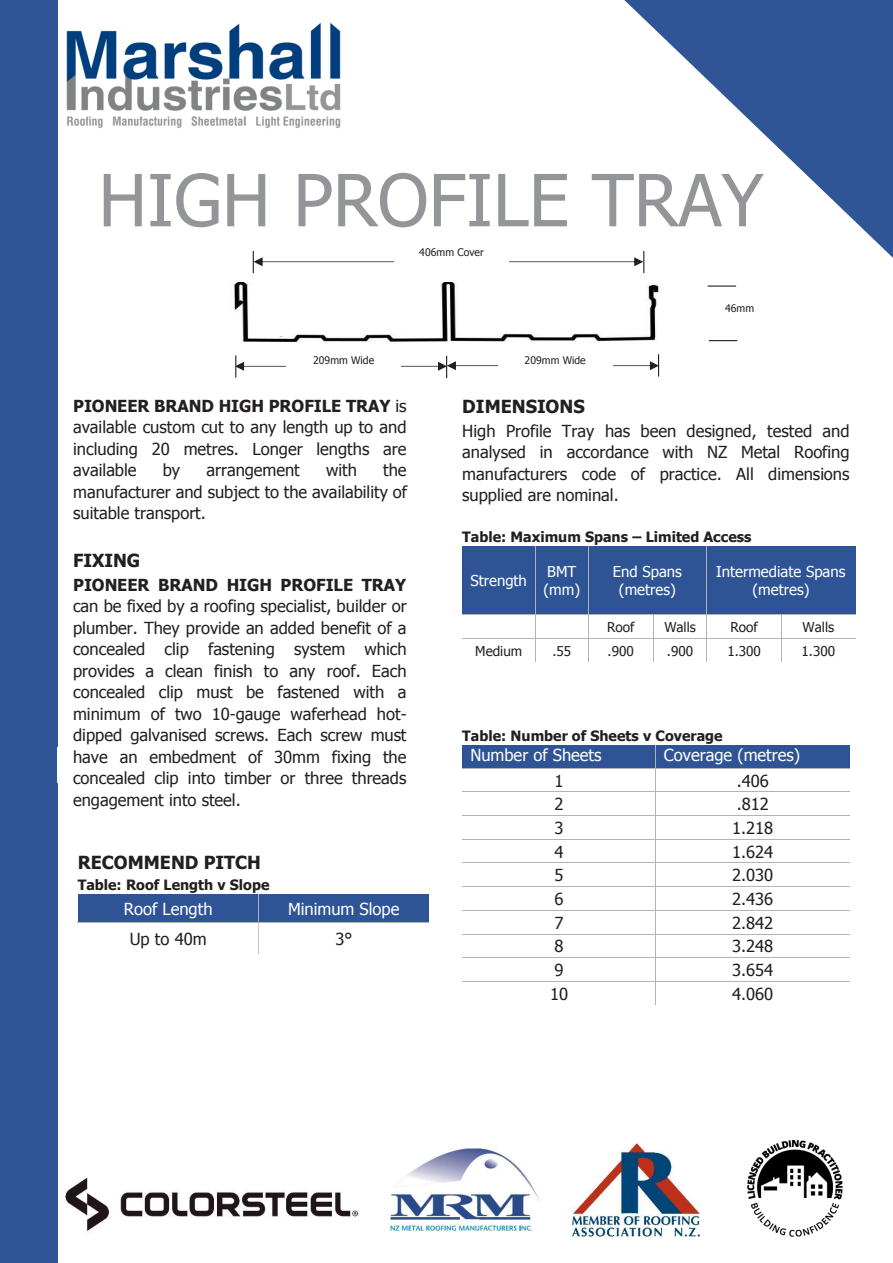
<style>
.page{position:relative;width:893px;height:1263px;background:#fff}
.page>*{position:absolute;margin:0;border:0;box-sizing:border-box;transform-origin:0 0}
.t1{font:72px "Tahoma";color:#939598}
.t2{font:700 18px "Tahoma";color:#231f20}
.t3{font:16.5px/21.5px "Tahoma";color:#231f20;text-align:justify}
.t4{font:16.5px "Tahoma";color:#fff}
.t5{font:15px/18px "Tahoma";color:#fff;text-align:center}
.t6{font:700 14.25px "Tahoma";color:#231f20}
.t7{font:13.5px "Tahoma";color:#231f20}
.t8{font:10.5px "Tahoma";letter-spacing:.005em;color:#231f20}
.s1{font-weight:700}
</style>
<div class="page">
<img style="left:573px;top:1143px;width:127px;height:93px">
<img style="left:748px;top:1140px;width:94px;height:96px">
<img style="left:66px;top:22px;width:275px;height:106px">
<svg style="left:624px;top:0;width:269px;height:258px"></svg>
<div style="left:78px;top:894px;width:180px;height:28px;background:#2f5496"></div>
<div style="left:259px;top:894px;width:170px;height:28px;background:#2f5496"></div>
<hr style="left:78px;top:922px;width:180px;height:1px;background:#b2b3b7">
<svg style="left:258px;top:894px;width:1px;height:29px"></svg>
<hr style="left:259px;top:922px;width:170px;height:1px;background:#b2b3b7">
<hr style="left:258px;top:923px;width:1px;height:31px;background:#c7c8ca">
<img style="left:387px;top:1146px;width:153px;height:86px">
<img style="left:65px;top:1177px;width:294px;height:55px">
<div style="left:462px;top:546px;width:73px;height:68px;background:#2f5496"></div>
<div style="left:536px;top:546px;width:52px;height:68px;background:#2f5496"></div>
<div style="left:589px;top:546px;width:117px;height:68px;background:#2f5496"></div>
<div style="left:707px;top:546px;width:148px;height:68px;background:#2f5496"></div>
<hr style="left:535px;top:546px;width:1px;height:68px;background:#b2b3b7">
<hr style="left:588px;top:546px;width:1px;height:68px;background:#b2b3b7">
<hr style="left:706px;top:546px;width:1px;height:68px;background:#b2b3b7">
<hr style="left:462px;top:614px;width:73px;height:1px;background:#b2b3b7">
<hr style="left:536px;top:614px;width:52px;height:1px;background:#b2b3b7">
<hr style="left:589px;top:614px;width:64px;height:1px;background:#b2b3b7">
<hr style="left:653px;top:614px;width:53px;height:1px;background:#b2b3b7">
<hr style="left:707px;top:614px;width:74px;height:1px;background:#b2b3b7">
<hr style="left:782px;top:614px;width:73px;height:1px;background:#b2b3b7">
<hr style="left:462px;top:638px;width:73px;height:1px;background:#b2b3b7">
<hr style="left:536px;top:638px;width:52px;height:1px;background:#b2b3b7">
<hr style="left:589px;top:638px;width:64px;height:1px;background:#b2b3b7">
<hr style="left:653px;top:638px;width:53px;height:1px;background:#b2b3b7">
<hr style="left:707px;top:638px;width:74px;height:1px;background:#b2b3b7">
<hr style="left:782px;top:638px;width:73px;height:1px;background:#b2b3b7">
<svg style="left:535px;top:614px;width:1px;height:48px"></svg>
<svg style="left:588px;top:614px;width:1px;height:48px"></svg>
<svg style="left:653px;top:615px;width:1px;height:47px"></svg>
<svg style="left:706px;top:614px;width:1px;height:48px"></svg>
<svg style="left:781px;top:614px;width:1px;height:48px"></svg>
<div style="left:462px;top:745px;width:193px;height:23px;background:#2f5496"></div>
<div style="left:656px;top:745px;width:194px;height:23px;background:#2f5496"></div>
<hr style="left:462px;top:768px;width:193px;height:1px;background:#b2b3b7">
<hr style="left:656px;top:768px;width:194px;height:1px;background:#b2b3b7">
<hr style="left:462px;top:791px;width:193px;height:1px;background:#b2b3b7">
<hr style="left:656px;top:791px;width:194px;height:1px;background:#b2b3b7">
<hr style="left:462px;top:815px;width:193px;height:1px;background:#b2b3b7">
<hr style="left:656px;top:815px;width:194px;height:1px;background:#b2b3b7">
<hr style="left:462px;top:839px;width:193px;height:1px;background:#b2b3b7">
<hr style="left:656px;top:839px;width:194px;height:1px;background:#b2b3b7">
<hr style="left:462px;top:862px;width:193px;height:1px;background:#b2b3b7">
<hr style="left:656px;top:862px;width:194px;height:1px;background:#b2b3b7">
<hr style="left:462px;top:886px;width:193px;height:1px;background:#b2b3b7">
<hr style="left:656px;top:886px;width:194px;height:1px;background:#b2b3b7">
<hr style="left:462px;top:910px;width:193px;height:1px;background:#b2b3b7">
<hr style="left:656px;top:910px;width:194px;height:1px;background:#b2b3b7">
<hr style="left:462px;top:934px;width:193px;height:1px;background:#b2b3b7">
<hr style="left:656px;top:934px;width:194px;height:1px;background:#b2b3b7">
<hr style="left:462px;top:957px;width:193px;height:1px;background:#b2b3b7">
<hr style="left:656px;top:957px;width:194px;height:1px;background:#b2b3b7">
<hr style="left:462px;top:981px;width:193px;height:1px;background:#b2b3b7">
<hr style="left:656px;top:981px;width:194px;height:1px;background:#b2b3b7">
<svg style="left:655px;top:745px;width:1px;height:260px"></svg>
<div style="left:0;top:0;width:57px;height:1263px;background:#2f5597"></div>
<img style="left:233px;top:282px;width:426px;height:60px">
<div style="left:250px;top:272px;width:40px;height:63px;background:#fff"></div>
<div style="left:282px;top:277px;width:66px;height:37px;background:#fff"></div>
<div style="left:579px;top:261px;width:66px;height:37px;background:#fff"></div>
<hr style="left:708px;top:285px;width:28px;height:2px;background:#231f20">
<svg style="left:709px;top:340px;width:28px;height:1px"></svg>
<svg style="left:253px;top:251px;width:391px;height:22px"></svg>
<div style="left:395px;top:240px;width:114px;height:39px;background:#fff"></div>
<svg style="left:235px;top:354px;width:424px;height:24px"></svg>
<div style="left:498px;top:348px;width:114px;height:39px;background:#fff"></div>
<div style="left:287px;top:348px;width:114px;height:39px;background:#fff"></div>
<p class="t1" style="left:98px;top:152px;width:666px">HIGH PROFILE TRAY</p>
<p class="t8" style="left:419px;top:245px;width:66px">406mm Cover</p>
<p class="t8" style="left:313px;top:353px;width:63px">209mm Wide</p>
<p class="t8" style="left:525px;top:353px;width:63px">209mm Wide</p>
<p class="t8" style="left:725px;top:301px;width:31px">46mm</p>
<p class="t3" style="left:73px;top:394px;width:335px"><span class="s1">PIONEER BRAND HIGH PROFILE TRAY</span> is available custom cut to any length up to and including 20 metres. Longer lengths are available</p>
<p class="t3" style="left:73px;top:459px;width:335px;text-indent:310px">the manufacturer and subject to the availability of suitable transport.</p>
<p class="t2" style="left:73px;top:548px;width:69px">FIXING</p>
<p class="t3" style="left:73px;top:573px;width:335px"><span class="s1">PIONEER BRAND HIGH PROFILE TRAY </span>can be fixed by a roofing specialist, builder or plumber. They provide an added benefit of a concealed clip fastening system which provides a clean finish to any roof. Each concealed clip must be fastened with a minimum of two 10-gauge waferhead hot&shy;dipped galvanised screws. Each screw must have an embedment of 30mm fixing the concealed clip into timber or three threads engagement into steel.</p>
<p class="t3" style="left:163px;top:459px;width:19px">by</p>
<p class="t3" style="left:207px;top:459px;width:95px">arrangement</p>
<p class="t3" style="left:326px;top:459px;width:32px">with</p>
<p class="t2" style="left:78px;top:850px;width:185px">RECOMMEND PITCH</p>
<p class="t6" style="left:78px;top:875px;width:193px">Table: Roof Length v Slope</p>
<p class="t4" style="left:124px;top:898px;width:90px">Roof Length</p>
<p class="t4" style="left:288px;top:898px;width:113px">Minimum Slope</p>
<p class="t3" style="left:130px;top:928px;width:78px">Up to 40m</p>
<p class="t3" style="left:335px;top:928px;width:18px">3°</p>
<p class="t2" style="left:462px;top:394px;width:124px">DIMENSIONS</p>
<p class="t3" style="left:462px;top:419px;width:389px">High Profile Tray has been designed, tested and analysed in accordance with NZ Metal Roofing manufacturers code of practice. All dimensions supplied are nominal.</p>
<p class="t6" style="left:462px;top:526px;width:291px">Table: Maximum Spans – Limited Access</p>
<p class="t5" style="left:470px;top:571px;width:58px">Strength</p>
<p class="t5" style="left:543px;top:562px;width:38px;text-align:left">BMT (mm)</p>
<p class="t5" style="left:613px;top:562px;width:71px">End Spans (metres)</p>
<p class="t5" style="left:716px;top:562px;width:131px">Intermediate Spans (metres)</p>
<p class="t7" style="left:607px;top:618px;width:29px">Roof</p>
<p class="t7" style="left:664px;top:618px;width:33px">Walls</p>
<p class="t7" style="left:730px;top:618px;width:29px">Roof</p>
<p class="t7" style="left:803px;top:618px;width:33px">Walls</p>
<p class="t7" style="left:475px;top:642px;width:48px">Medium</p>
<p class="t7" style="left:552px;top:642px;width:20px">.55</p>
<p class="t7" style="left:608px;top:642px;width:28px">.900</p>
<p class="t7" style="left:667px;top:642px;width:28px">.900</p>
<p class="t7" style="left:727px;top:642px;width:35px">1.300</p>
<p class="t7" style="left:801px;top:642px;width:35px">1.300</p>
<p class="t6" style="left:462px;top:725px;width:262px">Table: Number of Sheets v Coverage</p>
<p class="t4" style="left:470px;top:744px;width:133px">Number of Sheets</p>
<p class="t4" style="left:664px;top:744px;width:138px">Coverage (metres)</p>
<p class="t3" style="left:554px;top:769px;width:11px">1</p>
<p class="t3" style="left:737px;top:769px;width:34px">.406</p>
<p class="t3" style="left:554px;top:793px;width:11px">2</p>
<p class="t3" style="left:737px;top:793px;width:34px">.812</p>
<p class="t3" style="left:554px;top:816px;width:11px">3</p>
<p class="t3" style="left:732px;top:816px;width:43px">1.218</p>
<p class="t3" style="left:554px;top:840px;width:11px">4</p>
<p class="t3" style="left:732px;top:840px;width:43px">1.624</p>
<p class="t3" style="left:554px;top:864px;width:11px">5</p>
<p class="t3" style="left:732px;top:864px;width:43px">2.030</p>
<p class="t3" style="left:554px;top:887px;width:11px">6</p>
<p class="t3" style="left:732px;top:887px;width:43px">2.436</p>
<p class="t3" style="left:554px;top:911px;width:11px">7</p>
<p class="t3" style="left:732px;top:911px;width:43px">2.842</p>
<p class="t3" style="left:554px;top:935px;width:11px">8</p>
<p class="t3" style="left:732px;top:935px;width:43px">3.248</p>
<p class="t3" style="left:554px;top:959px;width:11px">9</p>
<p class="t3" style="left:732px;top:959px;width:43px">3.654</p>
<p class="t3" style="left:550px;top:982px;width:20px">10</p>
<p class="t3" style="left:732px;top:982px;width:43px">4.060</p>
</div>
